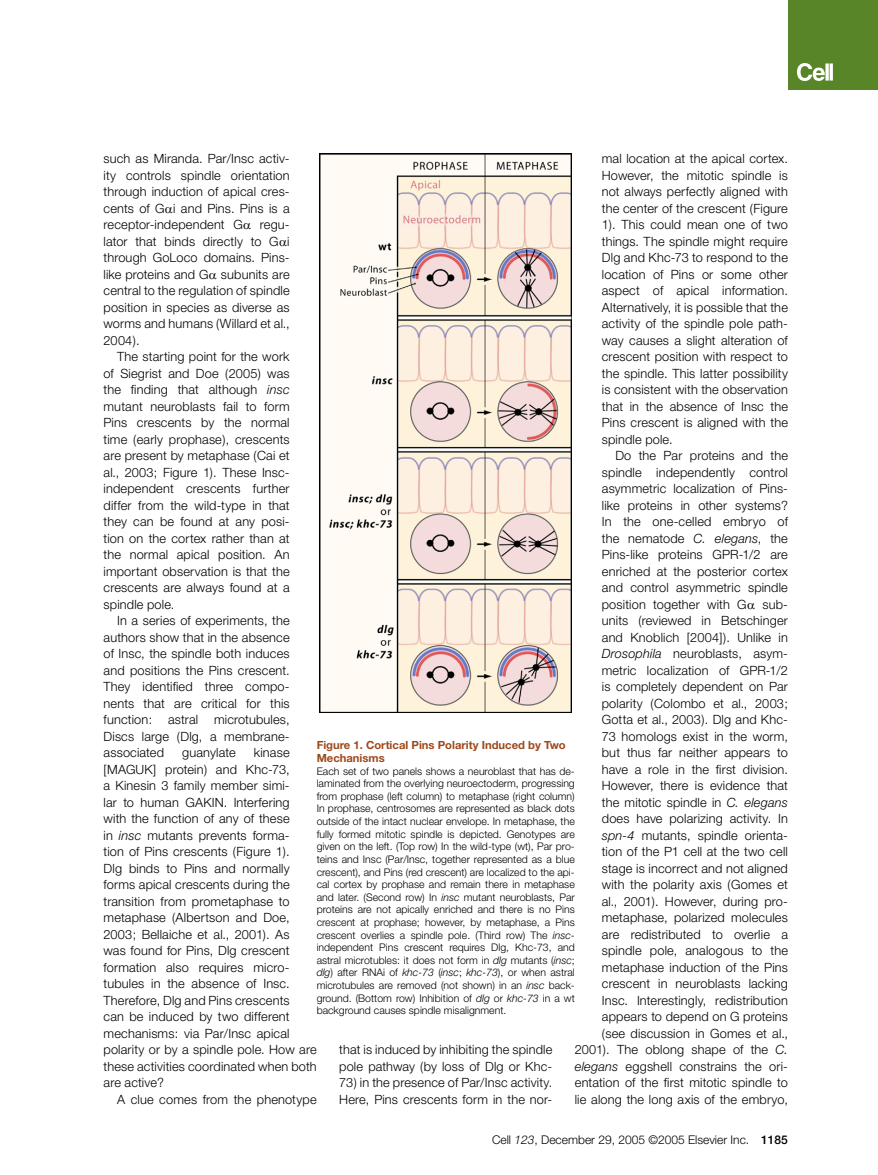
<style>
.page{position:relative;width:878px;height:1175px;background:#fff}
.page>*{position:absolute;margin:0;border:0;box-sizing:border-box;transform-origin:0 0}
.t1{font:300 12.75px/16.5px "Helvetica Neue";letter-spacing:.01em;color:#000;text-align:justify}
.t2{font:300 12px "Helvetica Neue";color:#000}
.t3{font:700 11.25px/13.5px "Helvetica Neue";color:#9e4819}
.t4{font:300 10.5px/12.6px "Helvetica Neue";color:#000;text-align:justify}
.s1{font-style:italic}
.s2{font-weight:500}
</style>
<div class="page">
<div style="left:788px;top:0;width:90px;height:90px;background:#588527"></div>
<svg style="left:797px;top:63px;width:35px;height:18px"></svg>
<img style="left:319px;top:153px;width:253px;height:559px">
<p class="t1" style="left:103px;top:150px;width:188px">such as Miranda. Par/Insc activ&shy;ity controls spindle orientation through induction of apical cres&shy;cents of G i and Pins. Pins is a receptor-independent G</p>
<p class="t1" style="left:601px;top:150px;width:188px">mal location at the apical cortex.<br>However, the mitotic spindle is not always perfectly aligned with the center of the crescent (Figure 1). This could mean one of two things. The spindle might require Dlg and Khc-73 to respond to the location of Pins or some other aspect of apical information.<br>Alternatively, it is possible that the activity of the spindle pole path&shy;way causes a slight alteration of crescent position with respect to the spindle. This latter possibility is consistent with the observation that in the absence of Insc the Pins crescent is aligned with the spindle pole.</p>
<p class="t1" style="left:574px;top:447px;width:215px;text-align:right">Do the Par proteins and the spindle independently control asymmetric localization of Pins-<br>like proteins in other systems?<br>In the one-celled embryo of<br>the nematode <span class="s1">C. elegans</span>, the<br>Pins-like proteins GPR-1/2 are enriched at the posterior cortex<br>and control asymmetric spindle position together with G sub&shy;units (reviewed in Betschinger<br>and Knoblich [2004]). Unlike in<br><span class="s1">Drosophila</span> neuroblasts, asym&shy;metric localization of GPR-1/2<br>is completely dependent on Par polarity (Colombo et al., 2003;<br>Gotta et al., 2003). Dlg and Khc-<br>73 homologs exist in the worm,<br>but thus far neither appears to have a role in the first division.<br>However, there is evidence that<br>the mitotic spindle in <span class="s1">C. elegans </span>does have polarizing activity. In <span class="s1">spn-4</span> mutants, spindle orienta-<br>tion of the P1 cell at the two cell stage is incorrect and not aligned<br>with the polarity axis (Gomes et<br>al., 2001). However, during pro&shy;metaphase, polarized molecules<br>are redistributed to overlie a spindle pole, analogous to the metaphase induction of the Pins crescent in neuroblasts lacking<br>Insc. Interestingly, redistribution appears to depend on G proteins<br>(see discussion in Gomes et al.,<br>2001). The oblong shape of the <span class="s1">C. elegans</span> eggshell constrains the ori&shy;entation of the first mitotic spindle to lie along the long axis of the embryo,</p>
<p class="t1" style="left:103px;top:216px;width:188px;text-indent:156px">regu&shy;lator that binds directly to G i through GoLoco domains. Pins&shy;like proteins and G subunits are central to the regulation of spindle position in species as diverse as worms and humans (Willard et al., 2004).</p>
<p class="t1" style="left:103px;top:348px;width:188px;text-indent:14px">The starting point for the work of Siegrist and Doe (2005) was the finding that although <span class="s1">insc </span>mutant neuroblasts fail to form Pins crescents by the normal time (early prophase), crescents are present by metaphase (Cai et al., 2003; Figure 1). These Insc&shy;independent crescents further differ from the wild-type in that they can be found at any posi&shy;tion on the cortex rather than at the normal apical position. An important observation is that the crescents are always found at a spindle pole.</p>
<p class="t1" style="left:104px;top:612px;width:188px;text-indent:14px">In a series of experiments, the authors show that in the absence of Insc, the spindle both induces and positions the Pins crescent.<br>They identified three compo&shy;nents that are critical for this function: astral microtubules, Discs large (Dlg, a membrane&shy;associated</p>
<p class="t3" style="left:316px;top:737px;width:250px">Figure 1. Cortical Pins Polarity Induced by Two<br>Mechanisms</p>
<p class="t4" style="left:316px;top:764px;width:260px">Each set of two panels shows a neuroblast that has de&shy;laminated from the overlying neuroectoderm, progressing from prophase (left column) to metaphase (right column)<br>In prophase, centrosomes are represented as black dots outside of the intact nuclear envelope. In metaphase, the fully formed mitotic spindle is depicted. Genotypes are given on the left. (Top row) In the wild-type (wt), Par pro&shy;teins and Insc (Par/Insc, together represented as a blue crescent), and Pins (red crescent) are localized to the api&shy;cal cortex by prophase and remain there in metaphase and later. (Second row) In <span class="s1">insc</span> mutant neuroblasts, Par proteins are not apically enriched and there is no Pins crescent at prophase; however, by metaphase, a Pins crescent overlies a spindle pole. (Third row) The <span class="s1">insc&shy;</span>independent Pins crescent requires Dlg, Khc-73, and astral microtubles: it does not form in <span class="s1">dlg</span> mutants (<span class="s1">insc</span>; <span class="s1">dlg</span>) after RNAi of <span class="s1">khc-73</span> (<span class="s1">insc</span>; <span class="s1">khc-73</span>), or when astral microtubules are removed (not shown) in an <span class="s1">insc</span> back&shy;ground. (Bottom row) Inhibition of <span class="s1">dlg</span> or <span class="s1">khc-73</span> in a wt background causes spindle misalignment.</p>
<p class="t1" style="left:103px;top:744px;width:215px;text-align:left;text-indent:150px">kinase [MAGUK] protein) and Khc-73,<br>a Kinesin 3 family member simi-<br>lar to human GAKIN. Interfering<br>with the function of any of these<br>in <span class="s1">insc</span> mutants prevents forma-<br>tion of Pins crescents (Figure 1).<br>Dlg binds to Pins and normally forms apical crescents during the transition from prometaphase to metaphase (Albertson and Doe,<br>2003; Bellaiche et al., 2001). As<br>was found for Pins, Dlg crescent formation also requires micro&shy;tubules in the absence of Insc.<br>Therefore, Dlg and Pins crescents<br>can be induced by two different mechanisms: via Par/Insc apical polarity or by a spindle pole. How are these activities coordinated when both are active?</p>
<p class="t1" style="left:117px;top:1090px;width:201px">A clue comes from the phenotype</p>
<p class="t1" style="left:182px;top:744px;width:55px">guanylate</p>
<p class="t1" style="left:339px;top:1041px;width:215px">that is induced by inhibiting the spindle pole pathway (by loss of Dlg or Khc-</p>
<p class="t1" style="left:339px;top:1074px;width:214px">73) in the presence of Par/Insc activity.<br>Here, Pins crescents form in the nor-</p>
<p class="t2" style="left:492px;top:1131px;width:297px">Cell <span class="s1">123</span>, December 29, 2005 ©2005 Elsevier Inc. <span class="s2">1185</span></p>
</div>
